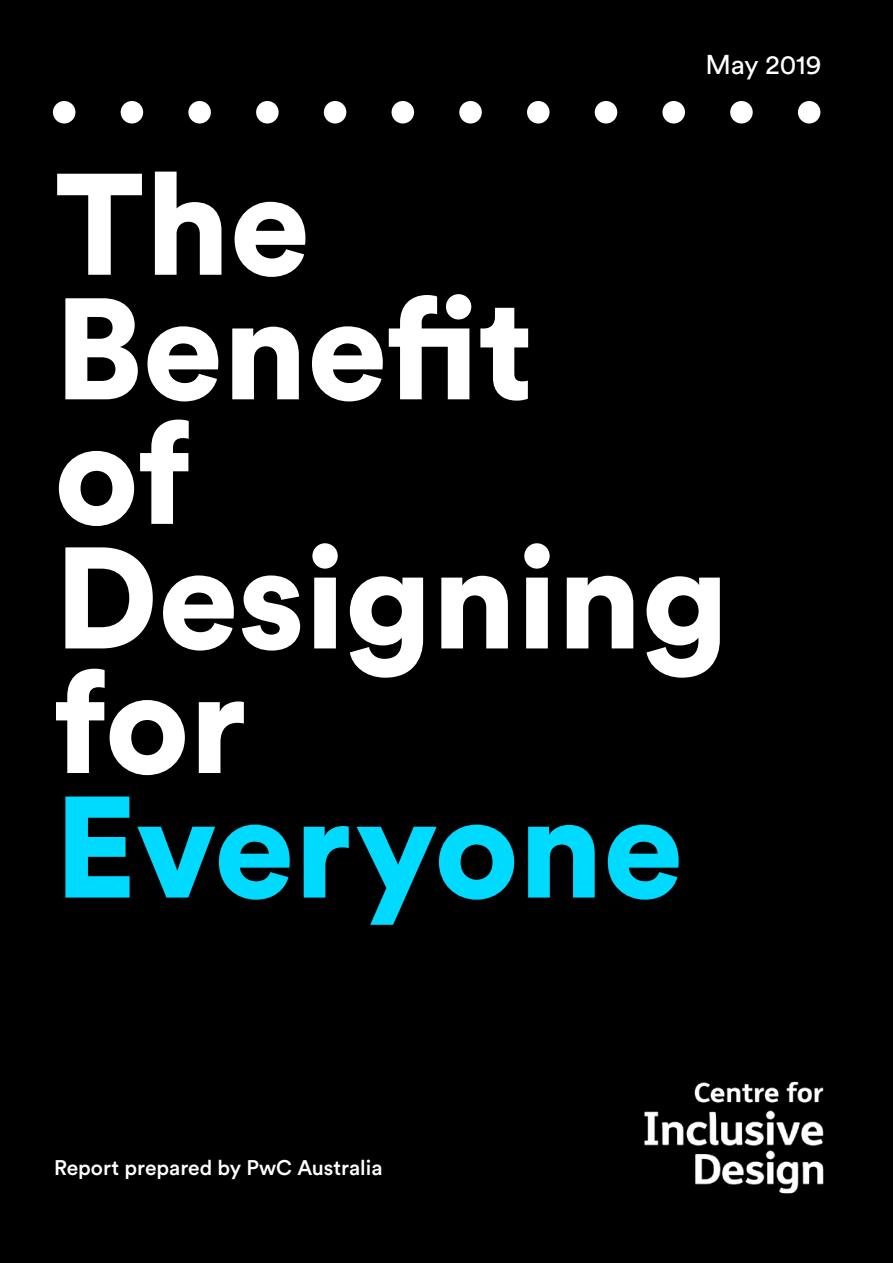
<style>
.page{position:relative;width:893px;height:1263px;background:#000}
.page>*{position:absolute;margin:0;border:0;box-sizing:border-box;transform-origin:0 0}
.t1{font:900 142.5px/124.5px "Circular Std";color:#fff}
.t2{font:27px "Circular Std";letter-spacing:-.005em;color:#fff}
.t3{font:500 21px "Circular Std";color:#fff}
.s1{color:#00daff}
</style>
<div class="page">
<div style="left:53px;top:101px;width:22px;height:22px;background:#fff;border-radius:50%"></div>
<div style="left:121px;top:101px;width:22px;height:22px;background:#fff;border-radius:50%"></div>
<div style="left:188px;top:101px;width:23px;height:22px;background:#fff;border-radius:50%"></div>
<div style="left:256px;top:101px;width:23px;height:22px;background:#fff;border-radius:50%"></div>
<div style="left:324px;top:101px;width:22px;height:22px;background:#fff;border-radius:50%"></div>
<div style="left:392px;top:101px;width:22px;height:22px;background:#fff;border-radius:50%"></div>
<div style="left:459px;top:101px;width:23px;height:22px;background:#fff;border-radius:50%"></div>
<div style="left:527px;top:101px;width:22px;height:22px;background:#fff;border-radius:50%"></div>
<div style="left:595px;top:101px;width:22px;height:22px;background:#fff;border-radius:50%"></div>
<div style="left:662px;top:101px;width:23px;height:22px;background:#fff;border-radius:50%"></div>
<div style="left:730px;top:101px;width:23px;height:22px;background:#fff;border-radius:50%"></div>
<div style="left:798px;top:101px;width:22px;height:22px;background:#fff;border-radius:50%"></div>
<img style="left:644px;top:1081px;width:180px;height:113px">
<p class="t2" style="left:705px;top:48px;width:118px">May 2019</p>
<h1 class="t1" style="left:54px;top:159px;width:676px">The<br>Benefit<br>of<br>Designing for<br><span class="s1">Everyone</span></h1>
<p class="t3" style="left:54px;top:1154px;width:330px">Report prepared by PwC Australia</p>
</div>
